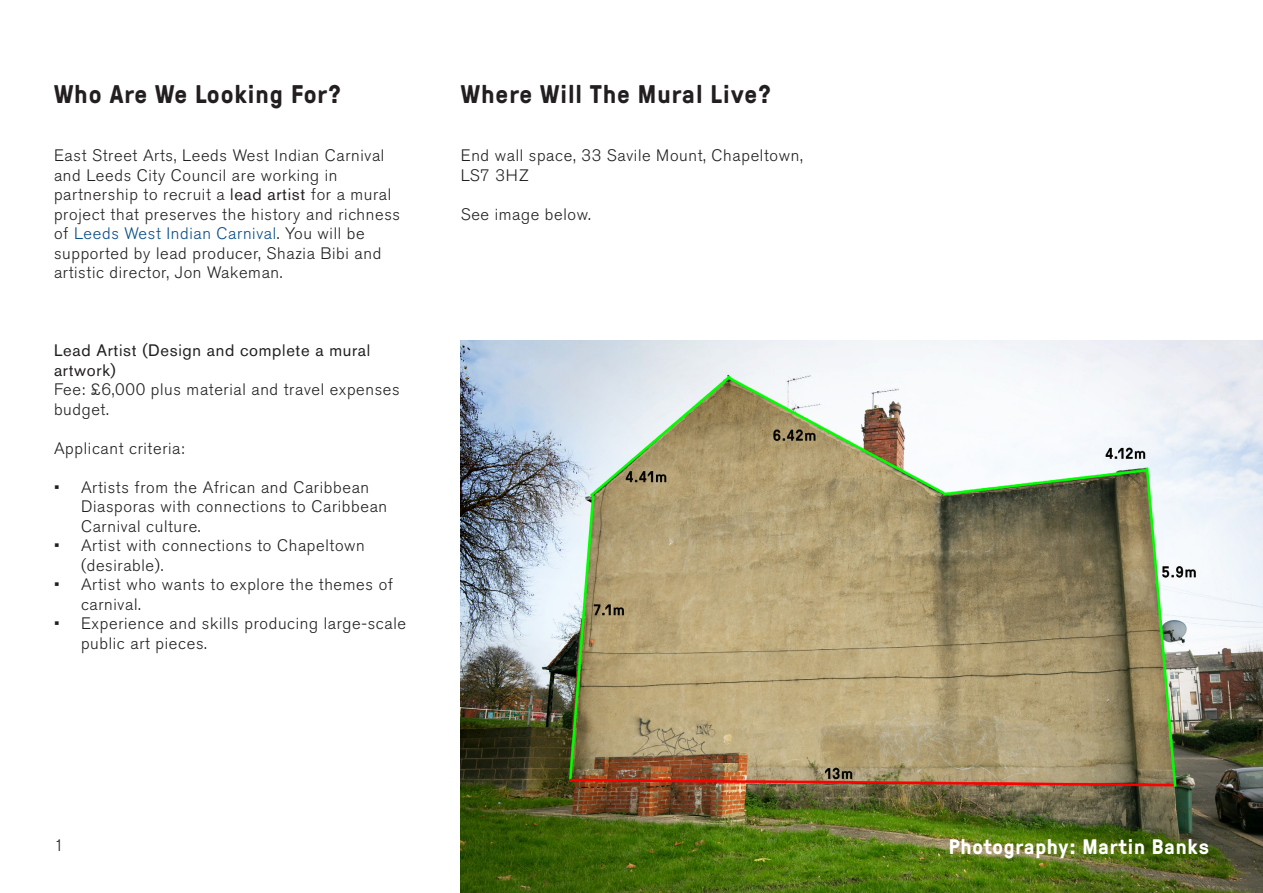
<style>
.page{position:relative;width:1263px;height:893px;background:#fff}
.page>*{position:absolute;margin:0;border:0;box-sizing:border-box;transform-origin:0 0}
.Main_Body_Copy{font:700 25.5px "GT Pressura";letter-spacing:.04em;color:#231f20}
.Main_Body_Copy-2{font:700 21px "GT Pressura";letter-spacing:.04em;color:#fff}
.t1{font:300 16.5px/19.5px "Akzidenz Grotesk BE";letter-spacing:.04em;color:#231f20}
.t2{font:16.5px/19.5px "Akzidenz Grotesk BE";letter-spacing:.04em;color:#231f20}
.s1{font-weight:400}
.s2{color:#094d8a}
</style>
<div class="page">
<img style="left:461px;top:340px;width:802px;height:553px">
<p class="Main_Body_Copy" style="left:54px;top:76px;width:288px">Who Are We Looking For?</p>
<p class="Main_Body_Copy" style="left:461px;top:76px;width:311px">Where Will The Mural Live?</p>
<p class="t1" style="left:54px;top:146px;width:348px">East Street Arts, Leeds West Indian Carnival and Leeds City Council are working in partnership to recruit a <span class="s1">lead artist</span> for a mural project that preserves the history and richness of <span class="s2">Leeds West Indian Carnival</span>. You will be supported by lead producer, Shazia Bibi and artistic director, Jon Wakeman.</p>
<p class="t2" style="left:54px;top:341px;width:318px">Lead Artist (Design and complete a mural artwork)</p>
<p class="t1" style="left:54px;top:380px;width:347px">Fee: £6,000 plus material and travel expenses budget.</p>
<p class="t1" style="left:54px;top:439px;width:132px">Applicant criteria:</p>
<p class="t1" style="left:81px;top:478px;width:308px;text-indent:-27px">• Artists from the African and Caribbean<br>Diasporas with connections to Caribbean<br>Carnival culture.</p>
<p class="t1" style="left:81px;top:536px;width:285px;text-indent:-27px">• Artist with connections to Chapeltown (desirable).</p>
<p class="t1" style="left:81px;top:575px;width:314px;text-indent:-27px">• Artist who wants to explore the themes of carnival.</p>
<p class="t1" style="left:81px;top:614px;width:327px;text-indent:-27px">• Experience and skills producing large-scale public art pieces.</p>
<p class="t1" style="left:461px;top:146px;width:344px">End wall space, 33 Savile Mount, Chapeltown,<br>LS7 3HZ</p>
<p class="t1" style="left:461px;top:205px;width:132px">See image below.</p>
<p class="t1" style="left:54px;top:836px;width:11px">1</p>
<p class="Main_Body_Copy-2" style="left:949px;top:831px;width:262px">Photography: Martin Banks</p>
</div>
